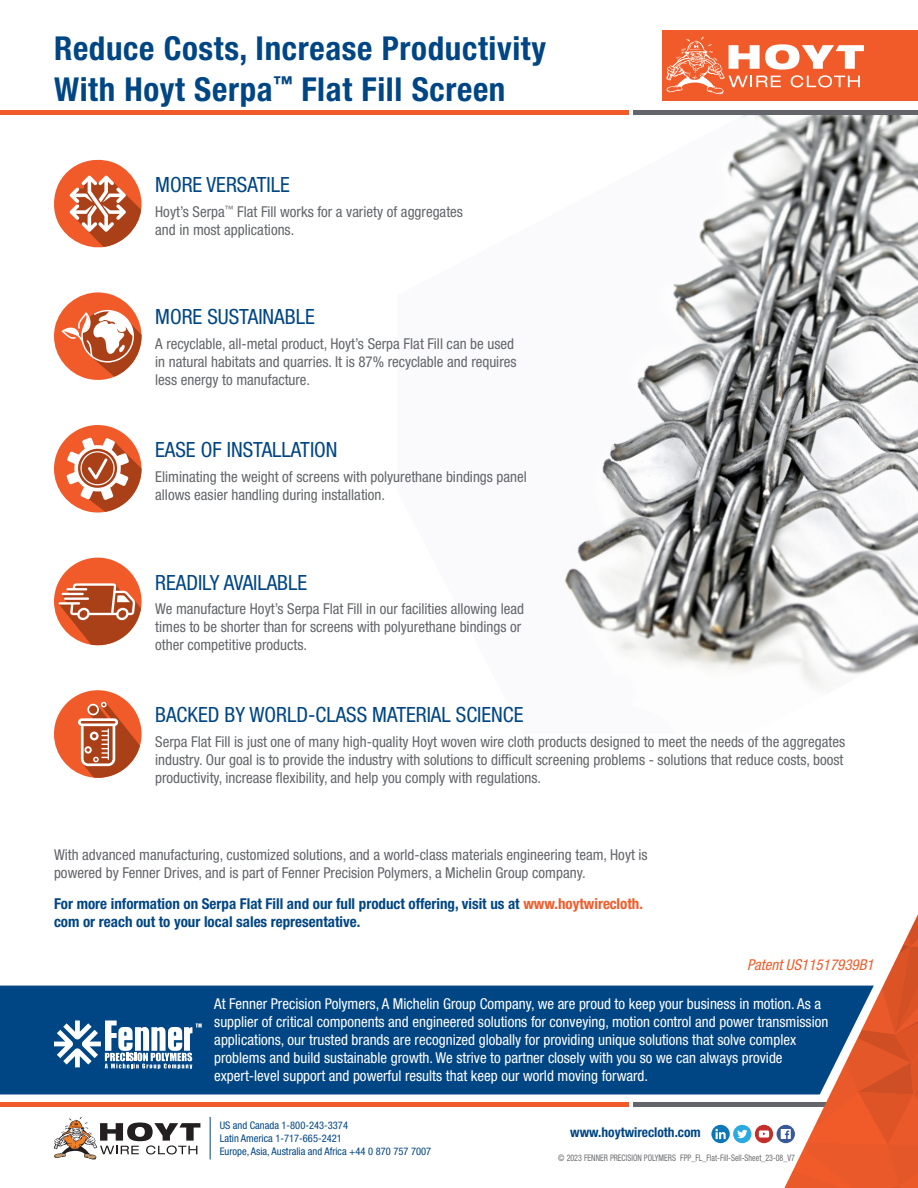
<style>
.page{position:relative;width:918px;height:1188px;background:#fff}
.page>*{position:absolute;margin:0;border:0;box-sizing:border-box;transform-origin:0 0}
.t1{font:700 condensed 33px "Helvetica Neue LT Std";letter-spacing:.02em;color:#004684}
.t2{font:condensed 21px "Helvetica Neue LT Std";color:#004684}
.t3{font:condensed 15px/18px "Helvetica Neue LT Std";color:#63666a}
.t4{font:condensed 15px/18px "Helvetica Neue LT Std";color:#fff}
.t5{font:condensed 15px/18px "Helvetica Neue LT Std";color:#63656a}
.t6{font:700 condensed 15px/18px "Helvetica Neue LT Std";color:#004684}
.t7{font:italic condensed 15px "Helvetica Neue LT Std";color:#f15b2a}
.t8{font:700 condensed 13.5px "Helvetica Neue LT Std";color:#004684}
.t9{font:condensed 10.5px "Helvetica Neue LT Std";color:#004684}
.t10{font:condensed 9px "Helvetica Neue LT Std";color:#6c6d70;scale:.88 1}
.s1{color:#f15b2a}
</style>
<div class="page">
<img style="left:398px;top:114px;width:520px;height:573px">
<hr style="left:0;top:110px;width:629px;height:4px;background:#f15b2a">
<hr style="left:634px;top:110px;width:284px;height:4px;background:#63656a">
<hr style="left:633px;top:1103px;width:285px;height:4px;background:#63656a">
<hr style="left:0;top:1103px;width:628px;height:4px;background:#f15b2a">
<hr style="left:210px;top:1117px;width:1px;height:42px;background:#004684">
<svg style="left:711px;top:914px;width:207px;height:274px"></svg>
<div style="left:0;top:986px;width:874px;height:108px;background:#004684"></div>
<svg style="left:54px;top:1020px;width:148px;height:49px"></svg>
<div style="left:663px;top:30px;width:255px;height:71px;background:#f15b2a"></div>
<svg style="left:666px;top:37px;width:198px;height:57px"></svg>
<svg style="left:54px;top:1117px;width:146px;height:42px"></svg>
<svg style="left:54px;top:160px;width:88px;height:87px"></svg>
<svg style="left:54px;top:292px;width:88px;height:88px"></svg>
<svg style="left:54px;top:425px;width:88px;height:88px"></svg>
<svg style="left:54px;top:558px;width:88px;height:88px"></svg>
<hr style="left:62px;top:593px;width:22px;height:2px;background:#fff">
<hr style="left:64px;top:597px;width:25px;height:3px;background:#fff">
<svg style="left:54px;top:690px;width:88px;height:88px"></svg>
<p class="t1" style="left:54px;top:28px;width:493px">Reduce Costs, Increase Productivity</p>
<p class="t1" style="left:54px;top:69px;width:453px">With Hoyt Serpa<sup>™</sup> Flat Fill Screen</p>
<p class="t2" style="left:155px;top:172px;width:136px">MORE VERSATILE</p>
<p class="t3" style="left:155px;top:202px;width:309px">Hoyt’s Serpa<sup>™</sup> Flat Fill works for a variety of aggregates and in most applications.</p>
<p class="t2" style="left:155px;top:305px;width:161px">MORE SUSTAINABLE</p>
<p class="t3" style="left:155px;top:335px;width:363px">A recyclable, all-metal product, Hoyt’s Serpa Flat Fill can be used in natural habitats and quarries. It is 87% recyclable and requires less energy to manufacture.</p>
<p class="t2" style="left:155px;top:437px;width:184px">EASE OF INSTALLATION</p>
<p class="t3" style="left:155px;top:467px;width:373px">Eliminating the weight of screens with polyurethane bindings panel allows easier handling during installation.</p>
<p class="t2" style="left:155px;top:570px;width:153px">READILY AVAILABLE</p>
<p class="t3" style="left:155px;top:600px;width:370px">We manufacture Hoyt’s Serpa Flat Fill in our facilities allowing lead times to be shorter than for screens with polyurethane bindings or other competitive products.</p>
<p class="t2" style="left:155px;top:703px;width:370px">BACKED BY WORLD-CLASS MATERIAL SCIENCE</p>
<p class="t3" style="left:155px;top:733px;width:691px;text-align:justify">Serpa Flat Fill is just one of many high-quality Hoyt woven wire cloth products designed to meet the needs of the aggregates industry. Our goal is to provide the industry with solutions to difficult screening problems - solutions that reduce costs, boost productivity, increase flexibility, and help you comply with regulations.</p>
<p class="t5" style="left:54px;top:845px;width:595px">With advanced manufacturing, customized solutions, and a world-class materials engineering team, Hoyt is powered by Fenner Drives, and is part of Fenner Precision Polymers, a Michelin Group company.</p>
<p class="t6" style="left:54px;top:895px;width:590px">For more information on Serpa Flat Fill and our full product offering, visit us at <span class="s1">www.hoytwirecloth. </span>com or reach out to your local sales representative.</p>
<p class="t7" style="left:747px;top:956px;width:128px">Patent US11517939B1</p>
<p class="t4" style="left:214px;top:995px;width:616px">At Fenner Precision Polymers, A Michelin Group Company, we are proud to keep your business in motion. As a supplier of critical components and engineered solutions for conveying, motion control and power transmission applications, our trusted brands are recognized globally for providing unique solutions that solve complex problems and build sustainable growth. We strive to partner closely with you so we can always provide expert-level support and powerful results that keep our world moving forward.</p>
<p class="t9" style="left:220px;top:1120px;width:130px">US and Canada 1-800-243-3374</p>
<p class="t9" style="left:220px;top:1132px;width:124px">Latin America 1-717-665-2421</p>
<p class="t9" style="left:220px;top:1145px;width:213px">Europe, Asia, Australia and Africa +44 0 870 757 7007</p>
<p class="t8" style="left:570px;top:1124px;width:132px">www.hoytwirecloth.com</p>
<p class="t10" style="left:558px;top:1153px;width:270px">© 2023 FENNER PRECISION POLYMERS FPP_FL_Flat-Fill-Sell-Sheet_23-08_V7</p>
</div>
